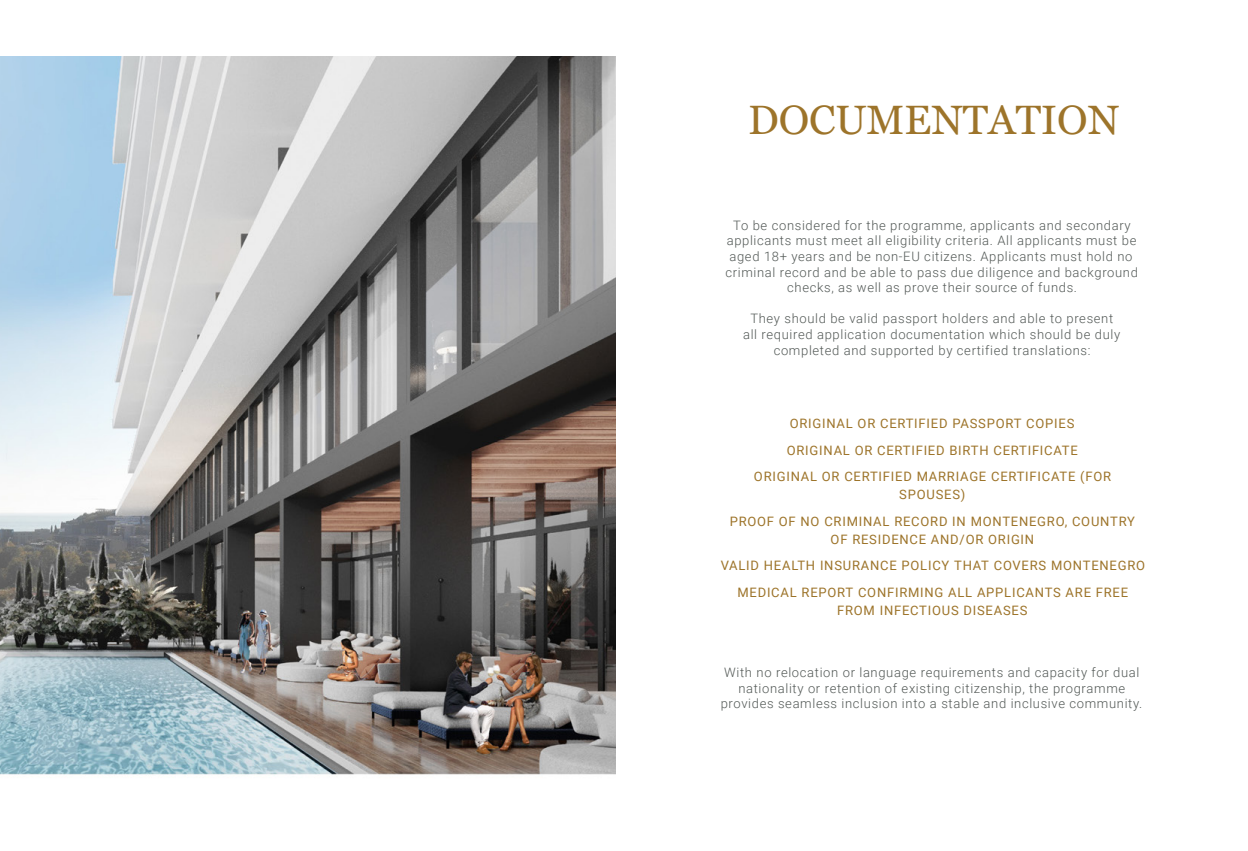
<style>
.page{position:relative;width:1248px;height:851px;background:#fff}
.page>*{position:absolute;margin:0;border:0;box-sizing:border-box;transform-origin:0 0}
.t1{font:41px "Georgia";color:#9d742a}
.t2{font:300 13px/15.6px "Roboto";letter-spacing:.05em;color:#525855;text-align:center}
.t3{font:13px/26.5px "Roboto";letter-spacing:.06em;color:#9d742a;text-align:center}
</style>
<div class="page">
<img style="left:0;top:57px;width:615px;height:718px">
<h1 class="t1" style="left:748px;top:95px;width:372px">DOCUMENTATION</h1>
<p class="t2" style="left:725px;top:217px;width:414px">To be considered for the programme, applicants and secondary applicants must meet all eligibility criteria. All applicants must be aged 18+ years and be non-EU citizens. Applicants must hold no criminal record and be able to pass due diligence and background checks, as well as prove their source of funds.</p>
<p class="t2" style="left:743px;top:310px;width:378px">They should be valid passport holders and able to present all required application documentation which should be duly completed and supported by certified translations:</p>
<p class="t3" style="left:753px;top:409px;width:359px">ORIGINAL OR CERTIFIED PASSPORT COPIES<br>ORIGINAL OR CERTIFIED BIRTH CERTIFICATE<br>ORIGINAL OR CERTIFIED MARRIAGE CERTIFICATE (FOR</p>
<p class="t3" style="left:729px;top:480px;width:406px">SPOUSES)<br>PROOF OF NO CRIMINAL RECORD IN MONTENEGRO, COUNTRY</p>
<p class="t3" style="left:720px;top:525px;width:426px">OF RESIDENCE AND/OR ORIGIN<br>VALID HEALTH INSURANCE POLICY THAT COVERS MONTENEGRO<br>MEDICAL REPORT CONFIRMING ALL APPLICANTS ARE FREE</p>
<p class="t3" style="left:837px;top:596px;width:192px">FROM INFECTIOUS DISEASES</p>
<p class="t2" style="left:720px;top:664px;width:423px">With no relocation or language requirements and capacity for dual nationality or retention of existing citizenship, the programme provides seamless inclusion into a stable and inclusive community.</p>
</div>
